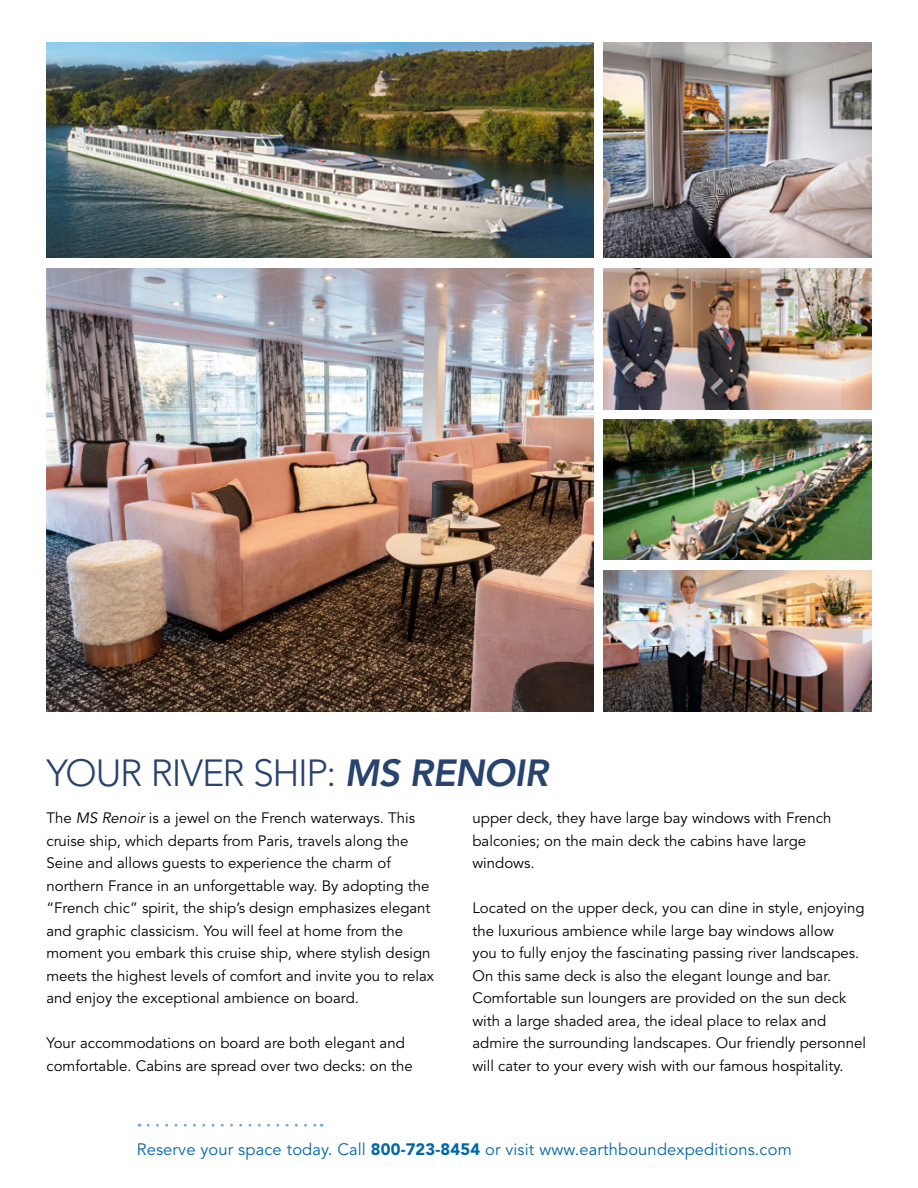
<style>
.page{position:relative;width:918px;height:1188px;background:#fff}
.page>*{position:absolute;margin:0;border:0;box-sizing:border-box;transform-origin:0 0}
.t1{font:300 37.5px "Avenir";letter-spacing:-.035em;color:#28436e}
.t2{font:16.5px "Avenir";letter-spacing:.01em;color:#0067a7}
.t3{font:15px/22.5px "Avenir";color:#000}
.s1{font-weight:800;font-style:italic}
.s2{font-style:italic}
.s3{font-weight:900}
</style>
<div class="page">
<img style="left:46px;top:42px;width:548px;height:216px">
<img style="left:46px;top:268px;width:548px;height:443px">
<img style="left:604px;top:42px;width:268px;height:216px">
<img style="left:604px;top:268px;width:268px;height:141px">
<img style="left:604px;top:420px;width:268px;height:140px">
<img style="left:604px;top:570px;width:268px;height:141px">
<svg style="left:148px;top:1124px;width:174px;height:3px"></svg>
<h1 class="t1" style="left:46px;top:751px;width:503px">YOUR RIVER SHIP: <span class="s1">MS RENOIR</span></h1>
<p class="t3" style="left:46px;top:807px;width:389px">The <span class="s2">MS Renoir</span> is a jewel on the French waterways. This cruise ship, which departs from Paris, travels along the Seine and allows guests to experience the charm of northern France in an unforgettable way. By adopting the “French chic” spirit, the ship’s design emphasizes elegant and graphic classicism. You will feel at home from the moment you embark this cruise ship, where stylish design meets the highest levels of comfort and invite you to relax and enjoy the exceptional ambience on board.</p>
<p class="t3" style="left:46px;top:1032px;width:368px">Your accommodations on board are both elegant and comfortable. Cabins are spread over two decks: on the</p>
<p class="t3" style="left:472px;top:807px;width:360px">upper deck, they have large bay windows with French balconies; on the main deck the cabins have large windows.</p>
<p class="t3" style="left:472px;top:897px;width:395px">Located on the upper deck, you can dine in style, enjoying the luxurious ambience while large bay windows allow<br>you to fully enjoy the fascinating passing river landscapes.<br>On this same deck is also the elegant lounge and bar.<br>Comfortable sun loungers are provided on the sun deck with a large shaded area, the ideal place to relax and admire the surrounding landscapes. Our friendly personnel will cater to your every wish with our famous hospitality.</p>
<p class="t2" style="left:137px;top:1140px;width:656px">Reserve your space today. Call <span class="s3">800-723-8454</span> or visit www.earthboundexpeditions.com</p>
</div>
